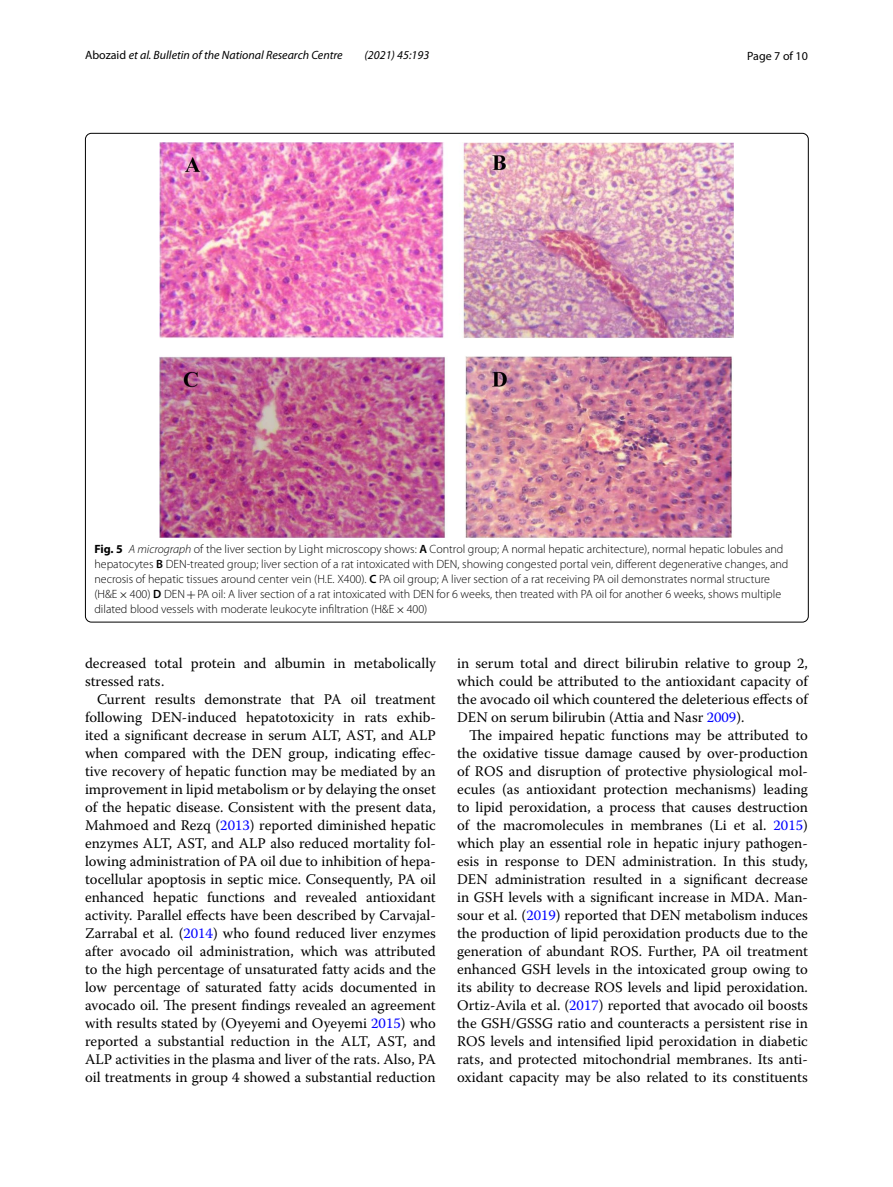
<style>
.page{position:relative;width:893px;height:1187px;background:#fff}
.page>*{position:absolute;margin:0;border:0;box-sizing:border-box;transform-origin:0 0}
.t1{font:14.7px/18px "Warnock Pro";color:#000;text-align:justify}
.t2{font:300 12px/15px "Myriad Pro";color:#000}
.t3{font:italic 12px "Myriad Pro";color:#000}
.t4{font:12px "Myriad Pro";color:#000}
.s1{font-style:normal}
.s2{font-weight:700}
.s3{font-style:italic}
.s4{font-weight:600}
.s5{font-family:"MTSY";font-weight:400}
.s6{color:#00f}
</style>
<div class="page">
<img style="left:160px;top:142px;width:574px;height:395px">
<p class="t3" style="left:85px;top:48px;width:259px"><span class="s1">Abozaid</span> et al. Bulletin of the National Research Centre</p>
<p class="t3" style="left:365px;top:48px;width:66px">(2021) 45:193</p>
<p class="t4" style="left:747px;top:48px;width:62px">Page 7 of 10</p>
<p class="t2" style="left:94px;top:541px;width:695px"><span class="s2">Fig. 5</span> <span class="s3">A micrograph</span> of the liver section by Light microscopy shows: <span class="s4">A</span> Control group; A normal hepatic architecture), normal hepatic lobules and hepatocytes <span class="s4">B</span> DEN-treated group; liver section of a rat intoxicated with DEN, showing congested portal vein, different degenerative changes, and necrosis of hepatic tissues around center vein (H.E. X400). <span class="s4">C</span> PA oil group; A liver section of a rat receiving PA oil demonstrates normal structure (H&amp;E<span class="s5">×</span>400) <span class="s4">D</span> DEN<span class="s5">+</span>PA oil: A liver section of a rat intoxicated with DEN for 6 weeks, then treated with PA oil for another 6 weeks, shows multiple dilated blood vessels with moderate leukocyte infiltration (H&amp;E<span class="s5">×</span>400)</p>
<p class="t1" style="left:85px;top:654px;width:352px">decreased total protein and albumin in metabolically stressed rats.</p>
<p class="t1" style="left:85px;top:690px;width:352px;text-indent:12px">Current results demonstrate that PA oil treatment following DEN-induced hepatotoxicity in rats exhib&shy;ited a significant decrease in serum ALT, AST, and ALP when compared with the DEN group, indicating effec&shy;tive recovery of hepatic function may be mediated by an improvement in lipid metabolism or by delaying the onset of the hepatic disease. Consistent with the present data, Mahmoed and Rezq (<span class="s6">2013</span>) reported diminished hepatic enzymes ALT, AST, and ALP also reduced mortality fol&shy;lowing administration of PA oil due to inhibition of hepa&shy;tocellular apoptosis in septic mice. Consequently, PA oil enhanced hepatic functions and revealed antioxidant activity. Parallel effects have been described by Carvajal-Zarrabal et al. (<span class="s6">2014</span>) who found reduced liver enzymes after avocado oil administration, which was attributed to the high percentage of unsaturated fatty acids and the low percentage of saturated fatty acids documented in avocado oil. The present findings revealed an agreement with results stated by (Oyeyemi and Oyeyemi <span class="s6">2015</span>) who reported a substantial reduction in the ALT, AST, and ALP activities in the plasma and liver of the rats. Also, PA oil treatments in group 4 showed a substantial reduction</p>
<p class="t1" style="left:457px;top:654px;width:352px">in serum total and direct bilirubin relative to group 2, which could be attributed to the antioxidant capacity of the avocado oil which countered the deleterious effects of DEN on serum bilirubin (Attia and Nasr <span class="s6">2009</span>).</p>
<p class="t1" style="left:457px;top:726px;width:352px;text-indent:12px">The impaired hepatic functions may be attributed to the oxidative tissue damage caused by over-production of ROS and disruption of protective physiological mol&shy;ecules (as antioxidant protection mechanisms) leading to lipid peroxidation, a process that causes destruction of the macromolecules in membranes (Li et al. <span class="s6">2015</span>) which play an essential role in hepatic injury pathogen&shy;esis in response to DEN administration. In this study, DEN administration resulted in a significant decrease in GSH levels with a significant increase in MDA. Man&shy;sour et al. (<span class="s6">2019</span>) reported that DEN metabolism induces the production of lipid peroxidation products due to the generation of abundant ROS. Further, PA oil treatment enhanced GSH levels in the intoxicated group owing to its ability to decrease ROS levels and lipid peroxidation.<br>Ortiz-Avila et al. (<span class="s6">2017</span>) reported that avocado oil boosts the GSH/GSSG ratio and counteracts a persistent rise in ROS levels and intensified lipid peroxidation in diabetic rats, and protected mitochondrial membranes. Its anti&shy;oxidant capacity may be also related to its constituents</p>
</div>
